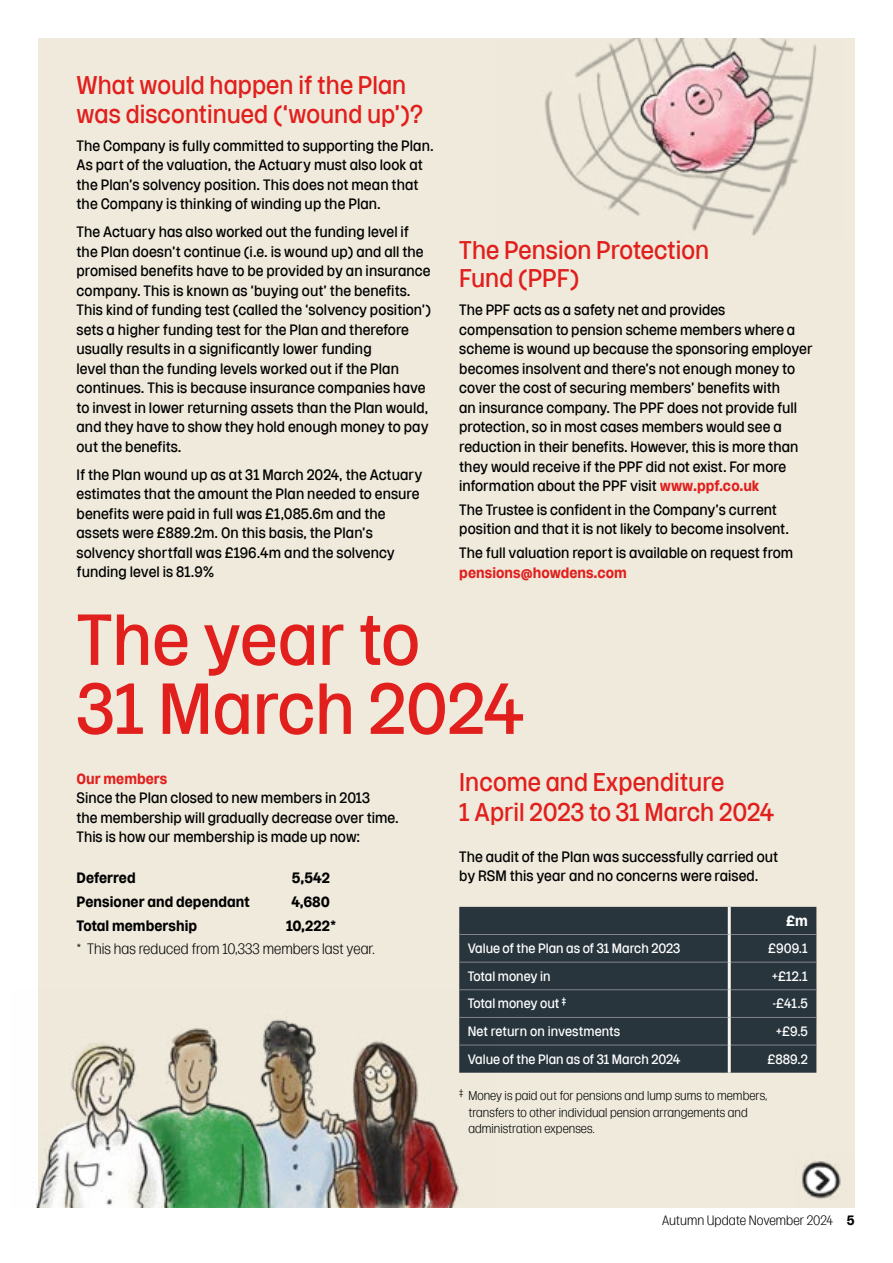
<style>
.page{position:relative;width:893px;height:1263px;background:#fff}
.page>*{position:absolute;margin:0;border:0;box-sizing:border-box;transform-origin:0 0}
.t1{font:72px/69px "Rooster 2022";letter-spacing:-.005em;color:#e11f1d}
.t2{font:25.5px/28.5px "Rooster 2022";color:#e11f1d}
.t3{font:15px/19.5px "Rooster 2022";letter-spacing:.005em;color:#000}
.t4{font:700 15px "Rooster 2022";color:#000}
.t5{font:300 15px "Rooster 2022";color:#000}
.t6{font:700 15px "Rooster 2022";color:#e11f1d}
.t7{font:700 15px "Rooster 2022";color:#fff}
.t8{font:13.5px "Rooster 2022";color:#fff}
.t9{font:300 13.5px "Rooster 2022";color:#000}
.t10{font:300 12.75px/16.5px "Rooster 2022";color:#000}
.s1{font-weight:700;color:#e11f1d}
.s2{font-weight:700}
</style>
<div class="page">
<div style="left:38px;top:38px;width:817px;height:1170px;background:#efeadc"></div>
<img style="left:801px;top:1161px;width:40px;height:38px">
<div style="left:459px;top:907px;width:357px;height:166px;background:#28353d"></div>
<hr style="left:459px;top:934px;width:269px;height:1px;background:#83858c">
<hr style="left:459px;top:962px;width:269px;height:1px;background:#83858c">
<hr style="left:459px;top:989px;width:269px;height:1px;background:#83858c">
<hr style="left:459px;top:1017px;width:269px;height:1px;background:#83858c">
<hr style="left:459px;top:1045px;width:269px;height:1px;background:#83858c">
<hr style="left:731px;top:934px;width:85px;height:1px;background:#83858c">
<hr style="left:731px;top:962px;width:85px;height:1px;background:#83858c">
<hr style="left:731px;top:989px;width:85px;height:1px;background:#83858c">
<hr style="left:731px;top:1017px;width:85px;height:1px;background:#83858c">
<hr style="left:731px;top:1045px;width:85px;height:1px;background:#83858c">
<hr style="left:728px;top:907px;width:3px;height:27px;background:#f7f5ee">
<hr style="left:728px;top:934px;width:3px;height:28px;background:#f7f5ee">
<hr style="left:728px;top:962px;width:3px;height:28px;background:#f7f5ee">
<hr style="left:728px;top:990px;width:3px;height:27px;background:#f7f5ee">
<hr style="left:728px;top:1017px;width:3px;height:28px;background:#f7f5ee">
<hr style="left:728px;top:1045px;width:3px;height:28px;background:#f7f5ee">
<img style="left:545px;top:38px;width:272px;height:198px">
<img style="left:36px;top:990px;width:458px;height:218px">
<h2 class="t2" style="left:77px;top:71px;width:348px">What would happen if the Plan was discontinued (‘wound up’)?</h2>
<p class="t3" style="left:77px;top:136px;width:359px">The Company is fully committed to supporting the Plan.<br>As part of the valuation, the Actuary must also look at the Plan’s solvency position. This does not mean that the Company is thinking of winding up the Plan.</p>
<p class="t3" style="left:77px;top:222px;width:356px">The Actuary has also worked out the funding level if the Plan doesn’t continue (i.e. is wound up) and all the promised benefits have to be provided by an insurance company. This is known as ‘buying out’ the benefits.<br>This kind of funding test (called the ‘solvency position’) sets a higher funding test for the Plan and therefore usually results in a significantly lower funding<br>level than the funding levels worked out if the Plan continues. This is because insurance companies have to invest in lower returning assets than the Plan would, and they have to show they hold enough money to pay out the benefits.</p>
<p class="t3" style="left:77px;top:465px;width:347px">If the Plan wound up as at 31 March 2024, the Actuary estimates that the amount the Plan needed to ensure benefits were paid in full was £1,085.6m and the assets were £889.2m. On this basis, the Plan’s solvency shortfall was £196.4m and the solvency funding level is 81.9%</p>
<h2 class="t2" style="left:459px;top:236px;width:251px">The Pension Protection<br>Fund (PPF)</h2>
<p class="t3" style="left:459px;top:300px;width:355px">The PPF acts as a safety net and provides compensation to pension scheme members where a scheme is wound up because the sponsoring employer becomes insolvent and there’s not enough money to cover the cost of securing members’ benefits with<br>an insurance company. The PPF does not provide full protection, so in most cases members would see a reduction in their benefits. However, this is more than they would receive if the PPF did not exist. For more information about the PPF visit <span class="s1">www.ppf.co.uk</span></p>
<p class="t3" style="left:459px;top:500px;width:331px">The Trustee is confident in the Company’s current position and that it is not likely to become insolvent.</p>
<p class="t3" style="left:459px;top:543px;width:336px">The full valuation report is available on request from</p>
<p class="t6" style="left:459px;top:564px;width:169px">pensions@howdens.com</p>
<h1 class="t1" style="left:77px;top:605px;width:449px">The year to<br>31 March 2024</h1>
<p class="t6" style="left:77px;top:770px;width:92px">Our members</p>
<p class="t3" style="left:77px;top:788px;width:324px">Since the Plan closed to new members in 2013<br>the membership will gradually decrease over time.<br>This is how our membership is made up now:</p>
<p class="t4" style="left:77px;top:870px;width:61px">Deferred</p>
<p class="t4" style="left:292px;top:870px;width:40px">5,542</p>
<p class="t4" style="left:77px;top:893px;width:175px">Pensioner and dependant</p>
<p class="t4" style="left:291px;top:893px;width:40px">4,680</p>
<p class="t4" style="left:77px;top:917px;width:122px">Total membership</p>
<p class="t4" style="left:286px;top:917px;width:52px">10,222*</p>
<p class="t5" style="left:77px;top:941px;width:300px">* This has reduced from 10,333 members last year.</p>
<h2 class="t2" style="left:459px;top:767px;width:317px;line-height:30px">Income and Expenditure<br>1 April 2023 to 31 March 2024</h2>
<p class="t3" style="left:459px;top:847px;width:320px">The audit of the Plan was successfully carried out by RSM this year and no concerns were raised.</p>
<p class="t7" style="left:786px;top:913px;width:23px">£m</p>
<p class="t8" style="left:468px;top:941px;width:214px">Value of the Plan as of 31 March 2023</p>
<p class="t8" style="left:768px;top:941px;width:41px">£909.1</p>
<p class="t8" style="left:468px;top:969px;width:84px">Total money in</p>
<p class="t8" style="left:772px;top:969px;width:38px">+£12.1</p>
<p class="t8" style="left:468px;top:996px;width:100px">Total money out <sup>‡</sup></p>
<p class="t8" style="left:772px;top:996px;width:37px">-£41.5</p>
<p class="t8" style="left:468px;top:1024px;width:154px">Net return on investments</p>
<p class="t8" style="left:776px;top:1024px;width:34px">+£9.5</p>
<p class="t8" style="left:468px;top:1052px;width:214px">Value of the Plan as of 31 March 2024</p>
<p class="t8" style="left:768px;top:1052px;width:42px">£889.2</p>
<p class="t10" style="left:468px;top:1088px;width:301px;text-indent:-9px"><sup>‡</sup> Money is paid out for pensions and lump sums to members, transfers to other individual pension arrangements and administration expenses.</p>
<p class="t9" style="left:662px;top:1213px;width:194px">Autumn Update November 2024 <span class="s2">5</span></p>
</div>
